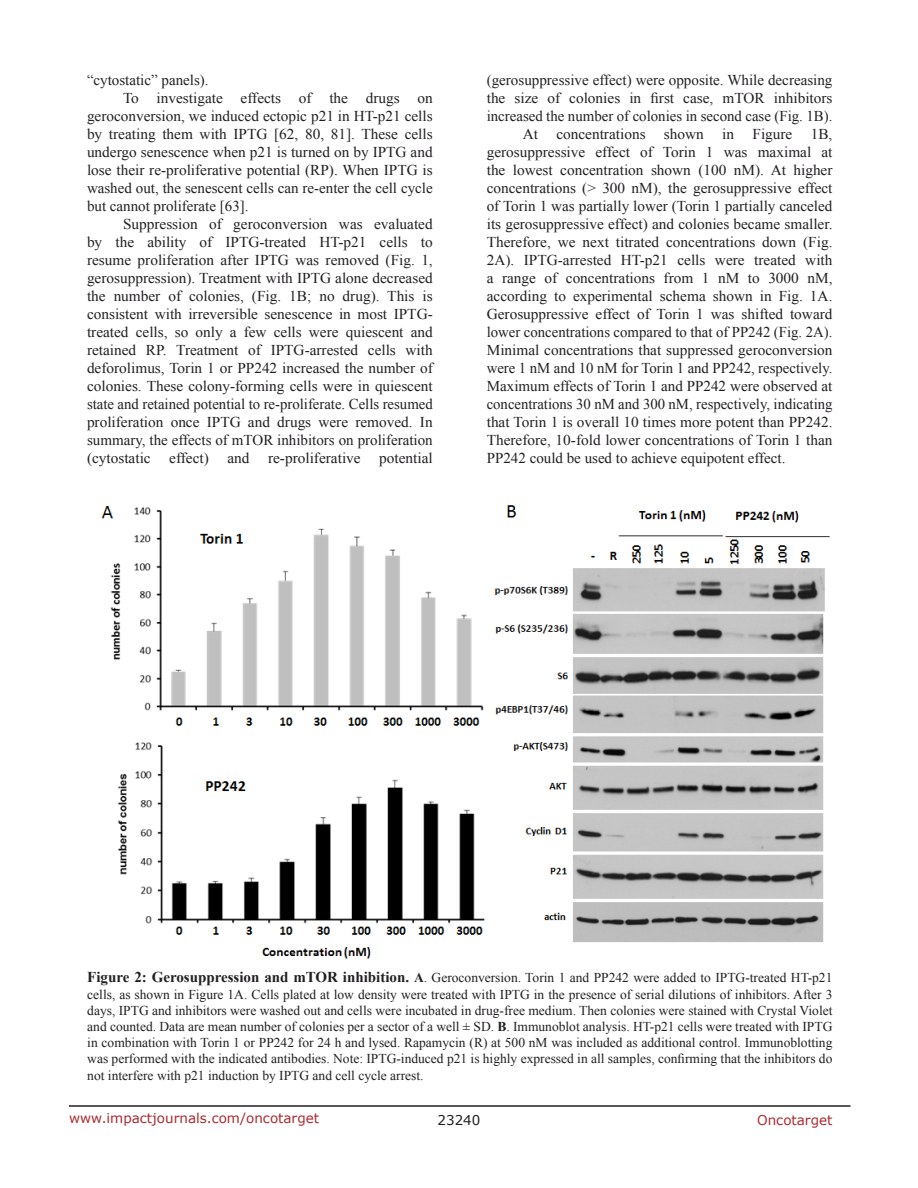
<style>
.page{position:relative;width:918px;height:1188px;background:#fff}
.page>*{position:absolute;margin:0;border:0;box-sizing:border-box;transform-origin:0 0}
.BodyText{font:15px/18px "Times New Roman";color:#221f22;text-align:justify}
.FigureText{font:13.5px/16.2px "Times New Roman";color:#221f22;text-align:justify}
.t1{font:13.5px "Verdana";color:#ac2b31}
.t2{font:13.5px "Verdana";color:#221f22}
.s1{font-weight:700;font-size:15px}
.s2{font-weight:700}
</style>
<div class="page">
<hr style="left:69px;top:1105px;width:781px;height:2px;background:#231f20">
<img style="left:101px;top:505px;width:729px;height:454px">
<p class="BodyText" style="left:87px;top:71px;width:123px">“cytostatic” panels).</p>
<p class="BodyText" style="left:87px;top:89px;width:347px;text-indent:36px">To investigate effects of the drugs on geroconversion, we induced ectopic p21 in HT-p21 cells by treating them with IPTG [62, 80, 81]. These cells undergo senescence when p21 is turned on by IPTG and lose their re-proliferative potential (RP). When IPTG is washed out, the senescent cells can re-enter the cell cycle but cannot proliferate [63].</p>
<p class="BodyText" style="left:87px;top:215px;width:347px;text-indent:36px">Suppression of geroconversion was evaluated by the ability of IPTG-treated HT-p21 cells to resume proliferation after IPTG was removed (Fig. 1, gerosuppression). Treatment with IPTG alone decreased the number of colonies, (Fig. 1B; no drug). This is consistent with irreversible senescence in most IPTG&shy;treated cells, so only a few cells were quiescent and retained RP. Treatment of IPTG-arrested cells with deforolimus, Torin 1 or PP242 increased the number of colonies. These colony-forming cells were in quiescent state and retained potential to re-proliferate. Cells resumed proliferation once IPTG and drugs were removed. In summary, the effects of mTOR inhibitors on proliferation (cytostatic effect) and re-proliferative potential</p>
<p class="BodyText" style="left:487px;top:71px;width:347px">(gerosuppressive effect) were opposite. While decreasing the size of colonies in first case, mTOR inhibitors increased the number of colonies in second case (Fig. 1B).</p>
<p class="BodyText" style="left:487px;top:125px;width:347px;text-indent:36px">At concentrations shown in Figure 1B, gerosuppressive effect of Torin 1 was maximal at the lowest concentration shown (100 nM). At higher concentrations (&gt; 300 nM), the gerosuppressive effect of Torin 1 was partially lower (Torin 1 partially canceled its gerosuppressive effect) and colonies became smaller.<br>Therefore, we next titrated concentrations down (Fig.<br>2A). IPTG-arrested HT-p21 cells were treated with a range of concentrations from 1 nM to 3000 nM, according to experimental schema shown in Fig. 1A.<br>Gerosuppressive effect of Torin 1 was shifted toward lower concentrations compared to that of PP242 (Fig. 2A).<br>Minimal concentrations that suppressed geroconversion were 1 nM and 10 nM for Torin 1 and PP242, respectively.<br>Maximum effects of Torin 1 and PP242 were observed at concentrations 30 nM and 300 nM, respectively, indicating that Torin 1 is overall 10 times more potent than PP242.<br>Therefore, 10-fold lower concentrations of Torin 1 than PP242 could be used to achieve equipotent effect.</p>
<p class="FigureText" style="left:87px;top:970px;width:747px"><span class="s1">Figure 2: Gerosuppression and mTOR inhibition.</span> <span class="s2">A</span>. Geroconversion. Torin 1 and PP242 were added to IPTG-treated HT-p21 cells, as shown in Figure 1A. Cells plated at low density were treated with IPTG in the presence of serial dilutions of inhibitors. After 3 days, IPTG and inhibitors were washed out and cells were incubated in drug-free medium. Then colonies were stained with Crystal Violet and counted. Data are mean number of colonies per a sector of a well ± SD. <span class="s2">B</span>. Immunoblot analysis. HT-p21 cells were treated with IPTG in combination with Torin 1 or PP242 for 24 h and lysed. Rapamycin (R) at 500 nM was included as additional control. Immunoblotting was performed with the indicated antibodies. Note: IPTG-induced p21 is highly expressed in all samples, confirming that the inhibitors do not interfere with p21 induction by IPTG and cell cycle arrest.</p>
<p class="t1" style="left:69px;top:1109px;width:252px">www.impactjournals.com/oncotarget</p>
<p class="t2" style="left:438px;top:1111px;width:44px">23240</p>
<p class="t1" style="left:757px;top:1111px;width:77px">Oncotarget</p>
</div>
